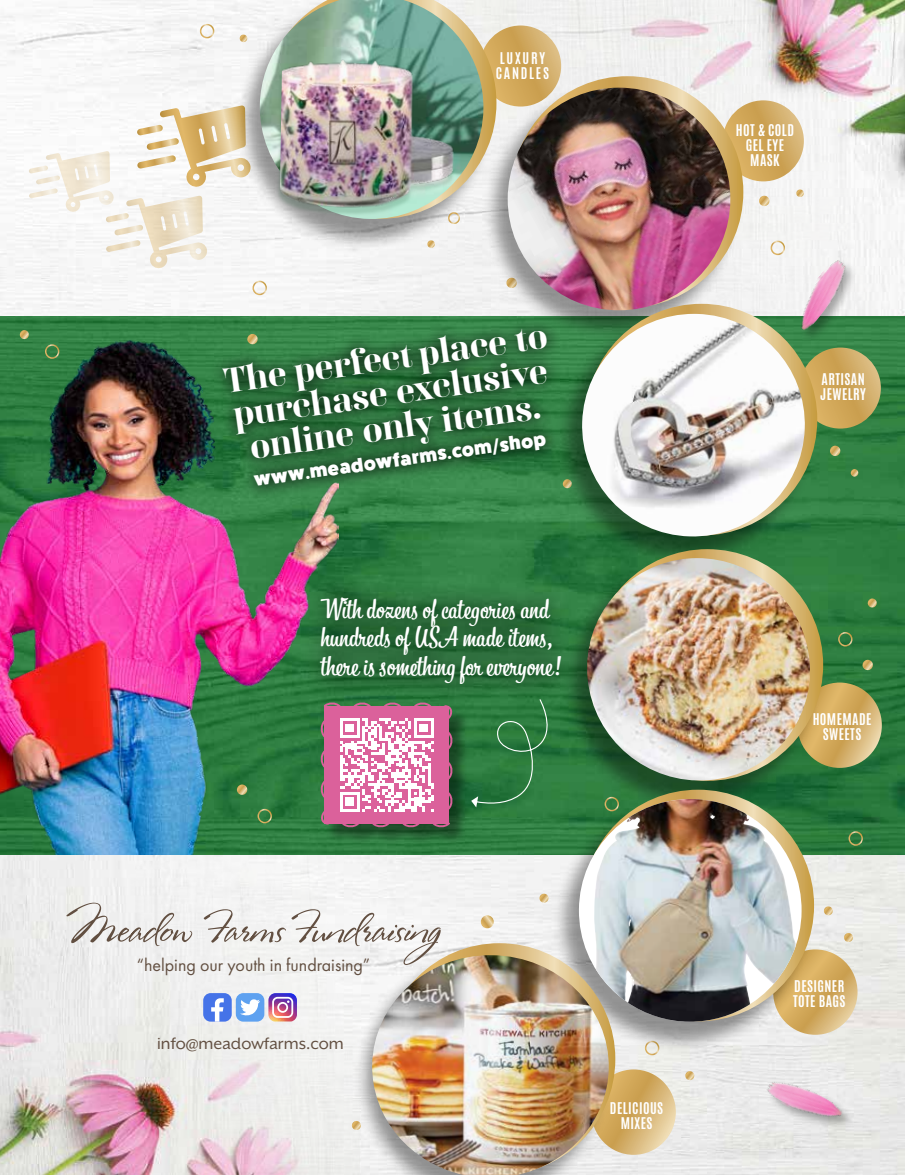
<style>
.page{position:relative;width:905px;height:1175px;background:#fff}
.page>*{position:absolute;margin:0;border:0;box-sizing:border-box;transform-origin:0 0}
.t1{font:700 34.5px/34.5px "Carina Pro";color:#fff;text-align:center}
.t2{font:27px/28.5px "Bistro Script";color:#fff}
.t3{font:800 19.05px "Fat Frank";color:#fff}
.t4{font:18.75px "Mr Eaves XL San OT";color:#624f41}
.t5{font:18.3px "Futura PT";color:#624f41}
.t6{font:700 13.5px/15px "Antonio";letter-spacing:.03em;color:#fff;text-align:center}
.t7{font:700 13.5px/15px "Antonio";letter-spacing:.13em;color:#fff}
</style>
<div class="page">
<img style="left:0;top:0;width:354px;height:317px">
<img style="left:354px;top:0;width:550px;height:317px">
<img style="left:359px;top:854px;width:545px;height:320px">
<img style="left:0;top:854px;width:359px;height:320px">
<img style="left:0;top:317px;width:904px;height:537px">
<div style="left:799px;top:259px;width:57px;height:84px;background:#000;opacity:.33"></div>
<img style="left:785px;top:256px;width:69px;height:78px">
<svg style="left:66px;top:902px;width:374px;height:63px"></svg>
<svg style="left:268px;top:993px;width:29px;height:28px"></svg>
<div style="left:236px;top:993px;width:28px;height:28px;background:#5ea1f0;border-radius:7px"></div>
<svg style="left:240px;top:999px;width:20px;height:17px"></svg>
<div style="left:203px;top:993px;width:29px;height:28px;background:#4573e8;border-radius:7px"></div>
<svg style="left:211px;top:998px;width:13px;height:23px"></svg>
<div style="left:766px;top:1082px;width:89px;height:48px;background:#000;opacity:.33"></div>
<img style="left:764px;top:1071px;width:81px;height:60px">
<div style="left:838px;top:632px;width:14px;height:14px;border:2px solid #fff;border-radius:50%"></div>
<div style="left:252px;top:281px;width:15px;height:14px;border:2px solid #fff;border-radius:50%"></div>
<div style="left:848px;top:831px;width:14px;height:14px;border:2px solid #fff;border-radius:50%"></div>
<div style="left:770px;top:241px;width:15px;height:14px;border:2px solid #fff;border-radius:50%"></div>
<div style="left:200px;top:24px;width:14px;height:14px;border:2px solid #fff;border-radius:50%"></div>
<svg style="left:481px;top:915px;width:12px;height:13px"></svg>
<div style="left:645px;top:1040px;width:14px;height:15px;border:2px solid #fff;border-radius:50%"></div>
<svg style="left:829px;top:446px;width:11px;height:10px"></svg>
<svg style="left:758px;top:196px;width:12px;height:11px"></svg>
<svg style="left:867px;top:598px;width:10px;height:10px"></svg>
<svg style="left:351px;top:1120px;width:3px;height:10px"></svg>
<svg style="left:684px;top:1071px;width:10px;height:9px"></svg>
<svg style="left:539px;top:893px;width:10px;height:10px"></svg>
<svg style="left:843px;top:933px;width:10px;height:9px"></svg>
<svg style="left:19px;top:330px;width:10px;height:8px"></svg>
<svg style="left:850px;top:469px;width:8px;height:8px"></svg>
<svg style="left:795px;top:189px;width:9px;height:8px"></svg>
<svg style="left:861px;top:660px;width:12px;height:10px"></svg>
<svg style="left:823px;top:906px;width:10px;height:9px"></svg>
<svg style="left:722px;top:100px;width:81px;height:81px"></svg>
<svg style="left:799px;top:347px;width:81px;height:81px"></svg>
<svg style="left:820px;top:682px;width:61px;height:86px"></svg>
<svg style="left:811px;top:949px;width:46px;height:85px"></svg>
<div style="left:482px;top:82px;width:258px;height:258px;background:#000;opacity:.4"></div>
<svg style="left:511px;top:76px;width:232px;height:232px"></svg>
<svg style="left:612px;top:1069px;width:63px;height:85px"></svg>
<div style="left:241px;top:421px;width:319px;height:79px;background:#000;opacity:.88"></div>
<div style="left:323px;top:705px;width:148px;height:140px;background:#000;opacity:.43"></div>
<svg style="left:339px;top:706px;width:116px;height:124px"></svg>
<svg style="left:29px;top:105px;width:222px;height:164px"></svg>
<img style="left:507px;top:88px;width:223px;height:222px;border-radius:111px">
<div style="left:555px;top:309px;width:259px;height:259px;background:#000;opacity:.4"></div>
<svg style="left:585px;top:304px;width:232px;height:231px"></svg>
<img style="left:580px;top:314px;width:226px;height:224px">
<div style="left:561px;top:554px;width:259px;height:259px;background:#000;opacity:.4"></div>
<img style="left:582px;top:558px;width:233px;height:227px">
<div style="left:552px;top:795px;width:259px;height:258px;background:#000;opacity:.4"></div>
<svg style="left:582px;top:789px;width:232px;height:232px"></svg>
<svg style="left:578px;top:798px;width:224px;height:224px"></svg>
<img style="left:593px;top:799px;width:202px;height:222px">
<svg style="left:480px;top:26px;width:81px;height:80px"></svg>
<div style="left:235px;top:0;width:258px;height:251px;background:#000;opacity:.4"></div>
<svg style="left:484px;top:0;width:12px;height:219px"></svg>
<img style="left:259px;top:0;width:225px;height:220px">
<div style="left:276px;top:63px;width:180px;height:153px;background:#225837;opacity:.21"></div>
<img style="left:279px;top:58px;width:178px;height:153px">
<div style="left:354px;top:948px;width:258px;height:226px;background:#000;opacity:.4"></div>
<img style="left:371px;top:955px;width:239px;height:219px">
<div style="left:209px;top:317px;width:352px;height:156px;background:#000;opacity:.88"></div>
<div style="left:298px;top:575px;width:285px;height:131px;background:#000;opacity:.49"></div>
<svg style="left:471px;top:698px;width:83px;height:109px"></svg>
<img style="left:0;top:338px;width:339px;height:516px">
<p class="t7" style="left:495px;top:50px;width:55px">LUXURY<br>CANDLES</p>
<h1 class="t1" style="left:222px;top:364px;width:328px;rotate:-8deg">The perfect place to purchase exclusive online only items.</h1>
<h3 class="t3" style="left:253px;top:469px;width:296px;rotate:-8deg">www.meadowfarms.com/shop</h3>
<h2 class="t2" style="left:321px;top:595px;width:242px">With dozens of categories and hundreds of USA made items, there is something for everyone!</h2>
<p class="t6" style="left:736px;top:123px;width:60px">HOT &amp; COLD<br>GEL EYE<br>MASK</p>
<p class="t6" style="left:820px;top:372px;width:47px;text-align:left">ARTISAN<br>JEWELRY</p>
<p class="t6" style="left:812px;top:711px;width:60px">HOMEMADE<br>SWEETS</p>
<h3 class="t5" style="left:137px;top:954px;width:235px">“helping our youth in fundraising”</h3>
<h3 class="t4" style="left:157px;top:1034px;width:188px">info@meadowfarms.com</h3>
<p class="t6" style="left:610px;top:1100px;width:55px">DELICIOUS<br>MIXES</p>
<p class="t6" style="left:793px;top:978px;width:54px;text-align:left">DESIGNER<br>TOTE BAGS</p>
</div>
